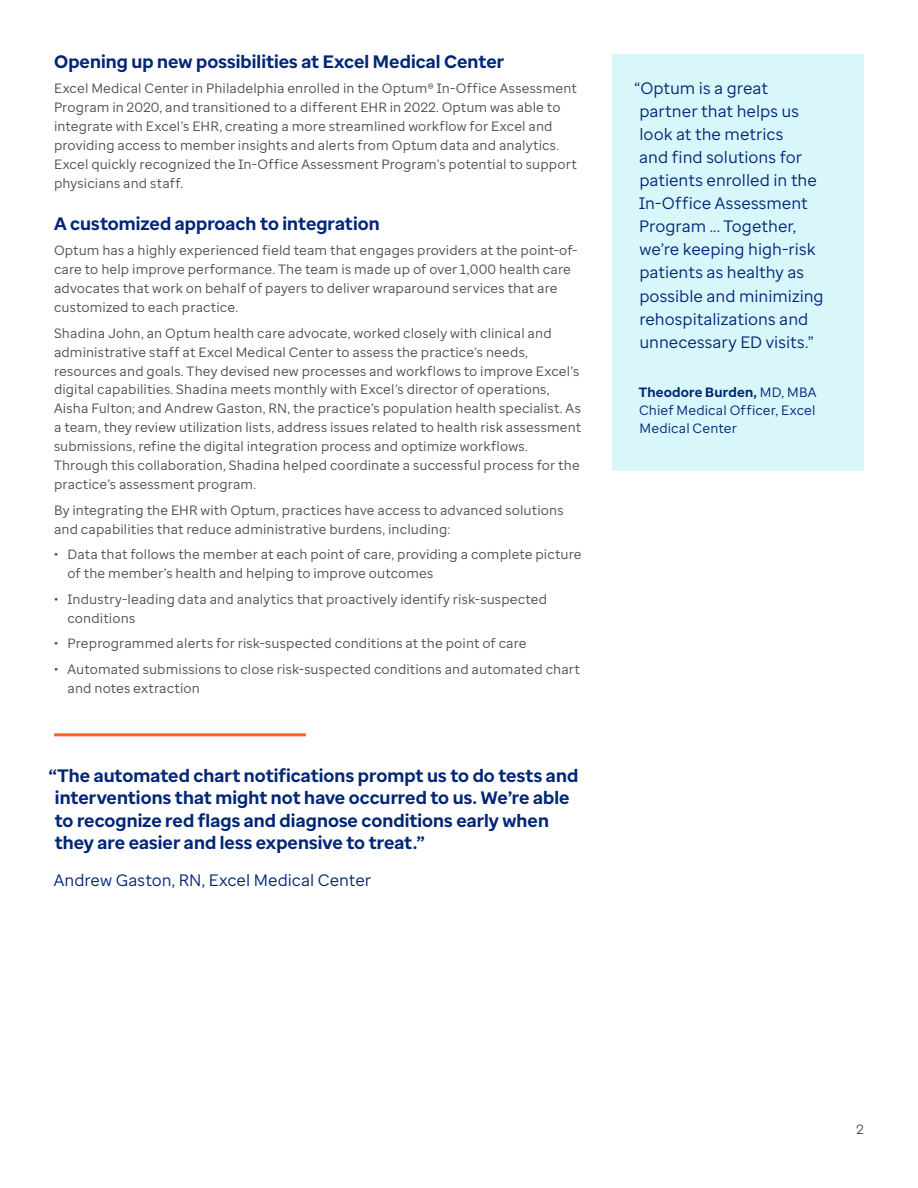
<style>
.page{position:relative;width:918px;height:1188px;background:#fff}
.page>*{position:absolute;margin:0;border:0;box-sizing:border-box;transform-origin:0 0}
.Callout_header{font:700 18px/22.5px "Optum Sans";letter-spacing:.005em;color:#002677}
.Callout_body{font:16.5px/23.1px "Optum Sans";color:#002677}
.Body{font:13.5px/18.9px "Optum Sans";letter-spacing:.01em;color:#4b4d4f}
.Callout_body-2{font:13.5px/18px "Optum Sans";letter-spacing:.01em;color:#002677;text-align:justify}
.s1{font-weight:700}
</style>
<div class="page">
<div style="left:612px;top:54px;width:252px;height:417px;background:#d9f6fa"></div>
<hr style="left:54px;top:733px;width:252px;height:3px;background:#ff612b">
<p class="Callout_header" style="left:54px;top:50px;width:452px">Opening up new possibilities at Excel Medical Center</p>
<p class="Body" style="left:54px;top:79px;width:524px">Excel Medical Center in Philadelphia enrolled in the Optum® In-Office Assessment Program in 2020, and transitioned to a different EHR in 2022. Optum was able to integrate with Excel’s EHR, creating a more streamlined workflow for Excel and providing access to member insights and alerts from Optum data and analytics.<br>Excel quickly recognized the In-Office Assessment Program’s potential to support physicians and staff.</p>
<p class="Callout_header" style="left:54px;top:212px;width:327px">A customized approach to integration</p>
<p class="Body" style="left:54px;top:241px;width:525px">Optum has a highly experienced field team that engages providers at the point-of&shy;care to help improve performance. The team is made up of over 1,000 health care advocates that work on behalf of payers to deliver wraparound services that are customized to each practice.</p>
<p class="Body" style="left:54px;top:323px;width:529px">Shadina John, an Optum health care advocate, worked closely with clinical and administrative staff at Excel Medical Center to assess the practice’s needs, resources and goals. They devised new processes and workflows to improve Excel’s digital capabilities. Shadina meets monthly with Excel’s director of operations, Aisha Fulton; and Andrew Gaston, RN, the practice’s population health specialist. As a team, they review utilization lists, address issues related to health risk assessment submissions, refine the digital integration process and optimize workflows.<br>Through this collaboration, Shadina helped coordinate a successful process for the practice’s assessment program.</p>
<p class="Body" style="left:54px;top:500px;width:511px">By integrating the EHR with Optum, practices have access to advanced solutions and capabilities that reduce administrative burdens, including:</p>
<p class="Body" style="left:68px;top:545px;width:516px;text-indent:-14px">• Data that follows the member at each point of care, providing a complete picture of the member’s health and helping to improve outcomes</p>
<p class="Body" style="left:68px;top:589px;width:481px;text-indent:-14px">• Industry-leading data and analytics that proactively identify risk-suspected conditions</p>
<p class="Body" style="left:54px;top:634px;width:474px">• Preprogrammed alerts for risk-suspected conditions at the point of care</p>
<p class="Body" style="left:68px;top:660px;width:514px;text-indent:-14px">• Automated submissions to close risk-suspected conditions and automated chart and notes extraction</p>
<p class="Callout_header" style="left:55px;top:764px;width:525px;text-indent:-6px">“The automated chart notifications prompt us to do tests and interventions that might not have occurred to us. We’re able to recognize red flags and diagnose conditions early when they are easier and less expensive to treat.”</p>
<p class="Callout_body" style="left:54px;top:868px;width:319px">Andrew Gaston, RN, Excel Medical Center</p>
<p class="Callout_body" style="left:635px;top:76px;width:191px">“Optum is a great partner that helps us look at the metrics<br>and find solutions for patients enrolled in the<br>In-Office Assessment<br>Program ... Together, we’re keeping high-risk patients as healthy as possible and minimizing rehospitalizations and unnecessary ED visits.”</p>
<p class="Callout_body-2" style="left:639px;top:383px;width:179px"><span class="s1">Theodore Burden,</span> MD, MBA Chief Medical Officer, Excel Medical Center</p>
<p class="Body" style="left:857px;top:1120px;width:9px">2</p>
</div>
